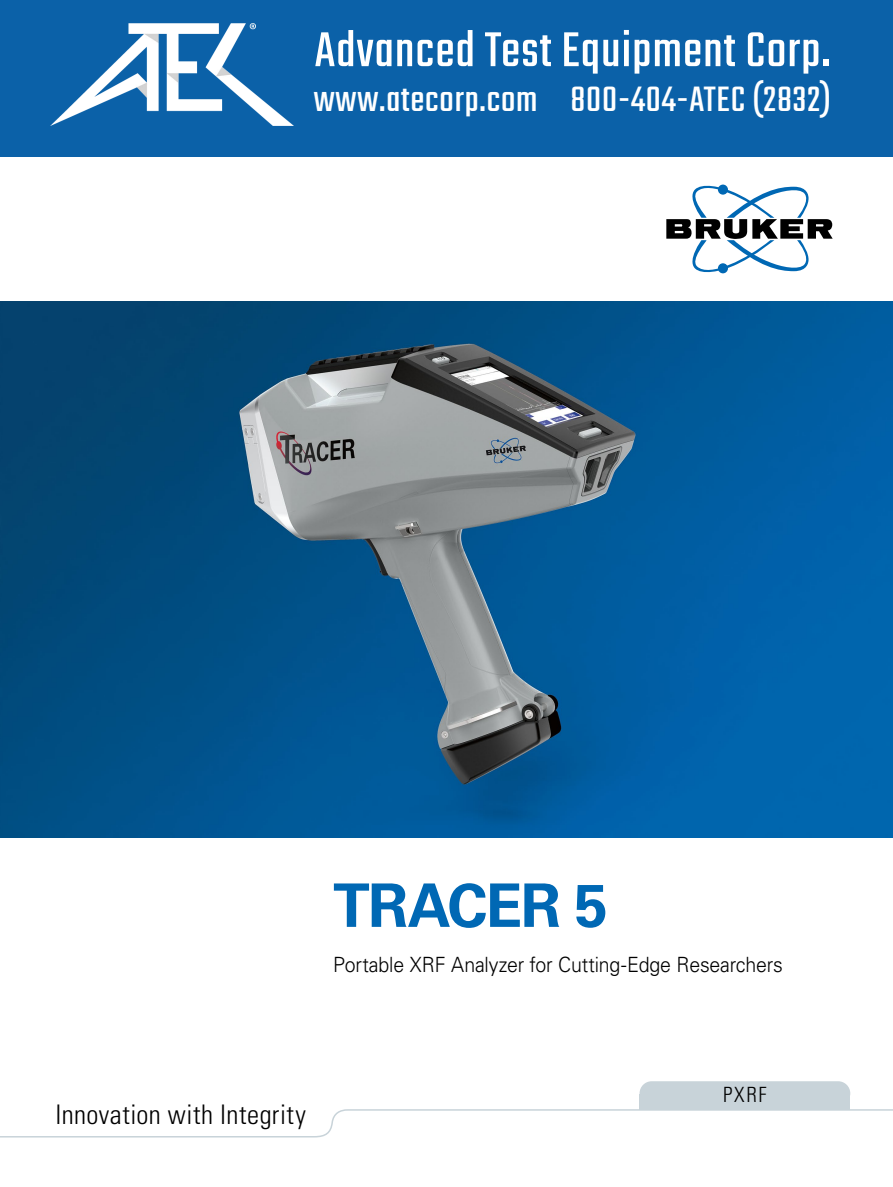
<style>
.page{position:relative;width:893px;height:1187px;background:#fff}
.page>*{position:absolute;margin:0;border:0;box-sizing:border-box;transform-origin:0 0}
.t1{font:700 60px "Univers LT Std";letter-spacing:-.025em;color:#0068b4}
.t2{font:54px "Teko";letter-spacing:.02em;color:#fff}
.t3{font:39px "Teko";letter-spacing:.02em;color:#fff}
.t4{font:300 condensed 27px "Univers LT Std";letter-spacing:.015em;color:#000}
.t5{font:300 21px "Univers LT Std";letter-spacing:-.01em;color:#000;scale:.93 1}
.t6{font:300 condensed 21px "Univers LT Std";color:#000}
</style>
<div class="page">
<svg style="left:666px;top:184px;width:167px;height:90px"></svg>
<div style="left:639px;top:1093px;width:211px;height:16px;background:#c8d3d9"></div>
<div style="left:639px;top:1081px;width:211px;height:24px;background:#c8d3d9;border-radius:12px"></div>
<svg style="left:0;top:1109px;width:893px;height:29px"></svg>
<img style="left:0;top:301px;width:893px;height:536px">
<div style="left:0;top:0;width:893px;height:157px;background:#0b61a8"></div>
<img style="left:50px;top:23px;width:244px;height:103px">
<h2 class="t2" style="left:315px;top:20px;width:517px">Advanced Test Equipment Corp.</h2>
<h3 class="t3" style="left:314px;top:78px;width:519px">www.atecorp.com 800-404-ATEC (2832)</h3>
<h1 class="t1" style="left:333px;top:870px;width:276px">TRACER 5</h1>
<p class="t5" style="left:333px;top:951px;width:485px">Portable XRF Analyzer for Cutting-Edge Researchers</p>
<p class="t4" style="left:55px;top:1097px;width:252px">Innovation with Integrity</p>
<p class="t6" style="left:723px;top:1082px;width:45px">PXRF</p>
</div>
